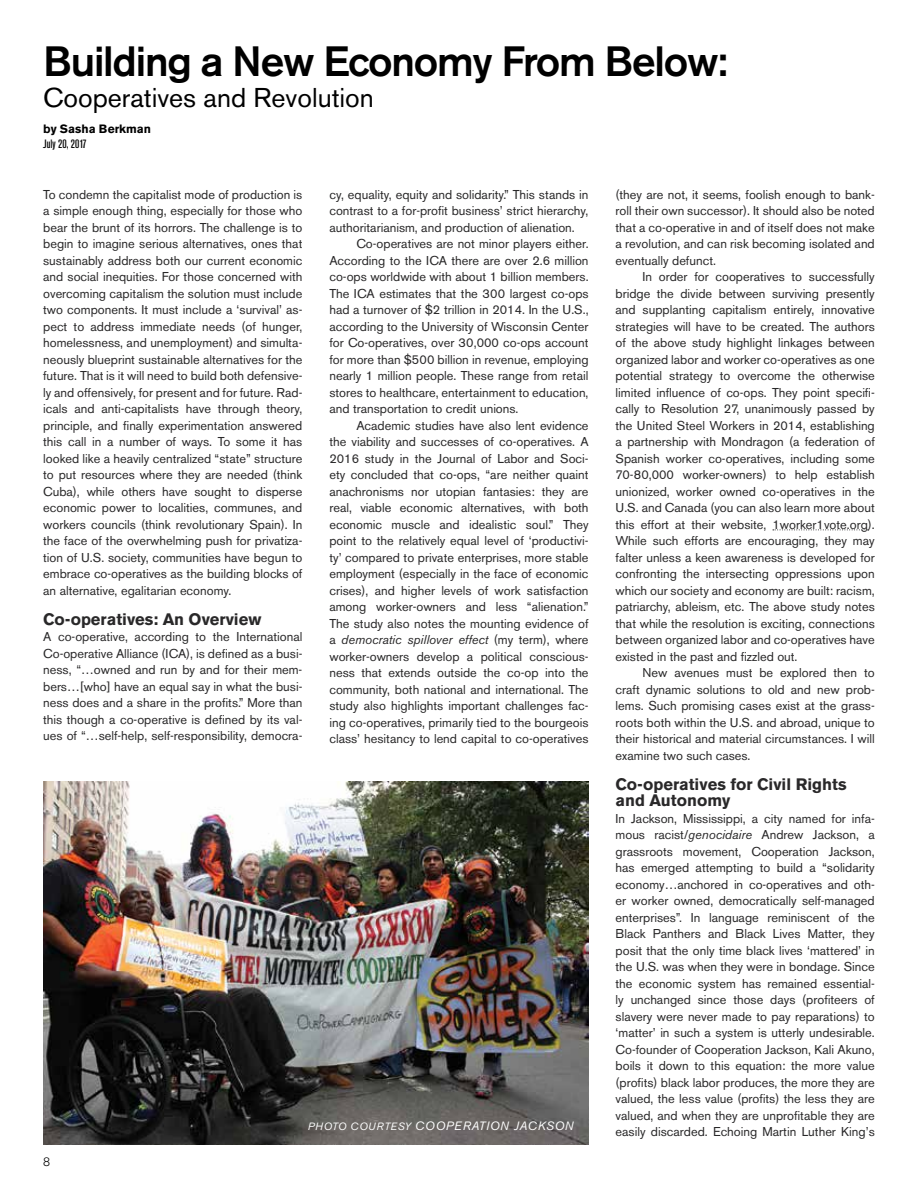
<style>
.page{position:relative;width:918px;height:1188px;background:#fff}
.page>*{position:absolute;margin:0;border:0;box-sizing:border-box;transform-origin:0 0}
.t1{font:500 42px "Akzidenz Grotesk BE";letter-spacing:-.03em;color:#000}
.t2{font:27px "Akzidenz Grotesk BE";color:#000}
.t3{font:700 16.5px/16.5px "Akzidenz Grotesk BE";color:#292829}
.t4{font:12.75px/16.5px "Akzidenz Grotesk BE";color:#292829;text-align:justify}
.t5{font:italic 12px "Akzidenz Grotesk BE";letter-spacing:.05em;color:#fff}
.t6{font:700 12px "Akzidenz Grotesk BE";color:#000}
.t7{font:500 condensed 12px "Akzidenz Grotesk BE";color:#000}
.t8{font:300 12px "Akzidenz Grotesk BE";color:#000}
.s1{font-style:italic}
.s2{font-size:10.5px}
</style>
<div class="page">
<svg style="left:773px;top:530px;width:96px;height:1px"></svg>
<img style="left:43px;top:782px;width:546px;height:363px">
<h1 class="t1" style="left:43px;top:36px;width:686px">Building a New Economy From Below:</h1>
<h2 class="t2" style="left:43px;top:82px;width:332px">Cooperatives and Revolution</h2>
<p class="t6" style="left:43px;top:122px;width:109px">by Sasha Berkman</p>
<p class="t7" style="left:43px;top:138px;width:45px">July 20, 2017</p>
<p class="t4" style="left:43px;top:186px;width:261px">To condemn the capitalist mode of production is a simple enough thing, especially for those who bear the brunt of its horrors. The challenge is to begin to imagine serious alternatives, ones that sustainably address both our current economic and social inequities. For those concerned with overcoming capitalism the solution must include two components. It must include a ‘survival’ as&shy;pect to address immediate needs (of hunger, homelessness, and unemployment) and simulta&shy;neously blueprint sustainable alternatives for the future. That is it will need to build both defensive&shy;ly and offensively, for present and for future. Rad&shy;icals and anti-capitalists have through theory, principle, and finally experimentation answered this call in a number of ways. To some it has looked like a heavily centralized “state” structure to put resources where they are needed (think Cuba), while others have sought to disperse economic power to localities, communes, and workers councils (think revolutionary Spain). In the face of the overwhelming push for privatiza&shy;tion of U.S. society, communities have begun to embrace co-operatives as the building blocks of an alternative, egalitarian economy.</p>
<p class="t3" style="left:43px;top:611px;width:220px">Co-operatives: An Overview</p>
<p class="t4" style="left:43px;top:628px;width:261px">A co-operative, according to the International Co-operative Alliance (ICA), is defined as a busi&shy;ness, “…owned and run by and for their mem&shy;bers…[who] have an equal say in what the busi&shy;ness does and a share in the profits.” More than this though a co-operative is defined by its val&shy;ues of “…self-help, self-responsibility, democra-</p>
<p class="t4" style="left:616px;top:186px;width:261px">(they are not, it seems, foolish enough to bank&shy;roll their own successor). It should also be noted that a co-operative in and of itself does not make a revolution, and can risk becoming isolated and eventually defunct.</p>
<p class="t4" style="left:616px;top:268px;width:261px;text-indent:27px">In order for cooperatives to successfully bridge the divide between surviving presently and supplanting capitalism entirely, innovative strategies will have to be created. The authors of the above study highlight linkages between organized labor and worker co-operatives as one potential strategy to overcome the otherwise limited influence of co-ops. They point specifi&shy;cally to Resolution 27, unanimously passed by the United Steel Workers in 2014, establishing a partnership with Mondragon (a federation of Spanish worker co-operatives, including some 70-80,000 worker-owners) to help establish unionized, worker owned co-operatives in the U.S. and Canada (you can also learn more about this effort at their website, 1worker1vote.org).<br>While such efforts are encouraging, they may falter unless a keen awareness is developed for confronting the intersecting oppressions upon which our society and economy are built: racism, patriarchy, ableism, etc. The above study notes that while the resolution is exciting, connections between organized labor and co-operatives have existed in the past and fizzled out.</p>
<p class="t4" style="left:616px;top:664px;width:261px;text-indent:27px">New avenues must be explored then to craft dynamic solutions to old and new prob&shy;lems. Such promising cases exist at the grass&shy;roots both within the U.S. and abroad, unique to their historical and material circumstances. I will examine two such cases.</p>
<p class="t3" style="left:616px;top:776px;width:233px">Co-operatives for Civil Rights and Autonomy</p>
<p class="t4" style="left:616px;top:810px;width:261px">In Jackson, Mississippi, a city named for infa&shy;mous racist/<span class="s1">genocidaire</span> Andrew Jackson, a grassroots movement, Cooperation Jackson, has emerged attempting to build a “solidarity economy…anchored in co-operatives and oth&shy;er worker owned, democratically self-managed enterprises”. In language reminiscent of the Black Panthers and Black Lives Matter, they posit that the only time black lives ‘mattered’ in the U.S. was when they were in bondage. Since the economic system has remained essential&shy;ly unchanged since those days (profiteers of slavery were never made to pay reparations) to ‘matter’ in such a system is utterly undesirable.<br>Co-founder of Cooperation Jackson, Kali Akuno, boils it down to this equation: the more value (profits) black labor produces, the more they are valued, the less value (profits) the less they are valued, and when they are unprofitable they are easily discarded. Echoing Martin Luther King’s</p>
<p class="t4" style="left:329px;top:186px;width:261px">cy, equality, equity and solidarity.” This stands in contrast to a for-profit business’ strict hierarchy, authoritarianism, and production of alienation.</p>
<p class="t4" style="left:329px;top:235px;width:261px;text-indent:27px">Co-operatives are not minor players either.<br>According to the ICA there are over 2.6 million co-ops worldwide with about 1 billion members.<br>The ICA estimates that the 300 largest co-ops had a turnover of $2 trillion in 2014. In the U.S., according to the University of Wisconsin Center for Co-operatives, over 30,000 co-ops account for more than $500 billion in revenue, employing nearly 1 million people. These range from retail stores to healthcare, entertainment to education, and transportation to credit unions.</p>
<p class="t4" style="left:329px;top:417px;width:261px;text-indent:27px">Academic studies have also lent evidence the viability and successes of co-operatives. A 2016 study in the Journal of Labor and Soci&shy;ety concluded that co-ops, “are neither quaint anachronisms nor utopian fantasies: they are real, viable economic alternatives, with both economic muscle and idealistic soul.” They point to the relatively equal level of ‘productivi&shy;ty’ compared to private enterprises, more stable employment (especially in the face of economic crises), and higher levels of work satisfaction among worker-owners and less “alienation.” The study also notes the mounting evidence of a <span class="s1">democratic spillover effect</span> (my term), where worker-owners develop a political conscious&shy;ness that extends outside the co-op into the community, both national and international. The study also highlights important challenges fac&shy;ing co-operatives, primarily tied to the bourgeois class’ hesitancy to lend capital to co-operatives</p>
<p class="t5" style="left:308px;top:1118px;width:267px"><span class="s2">PHOTO COURTESY</span> COOPERATION JACKSON</p>
<p class="t8" style="left:43px;top:1155px;width:8px">8</p>
</div>
